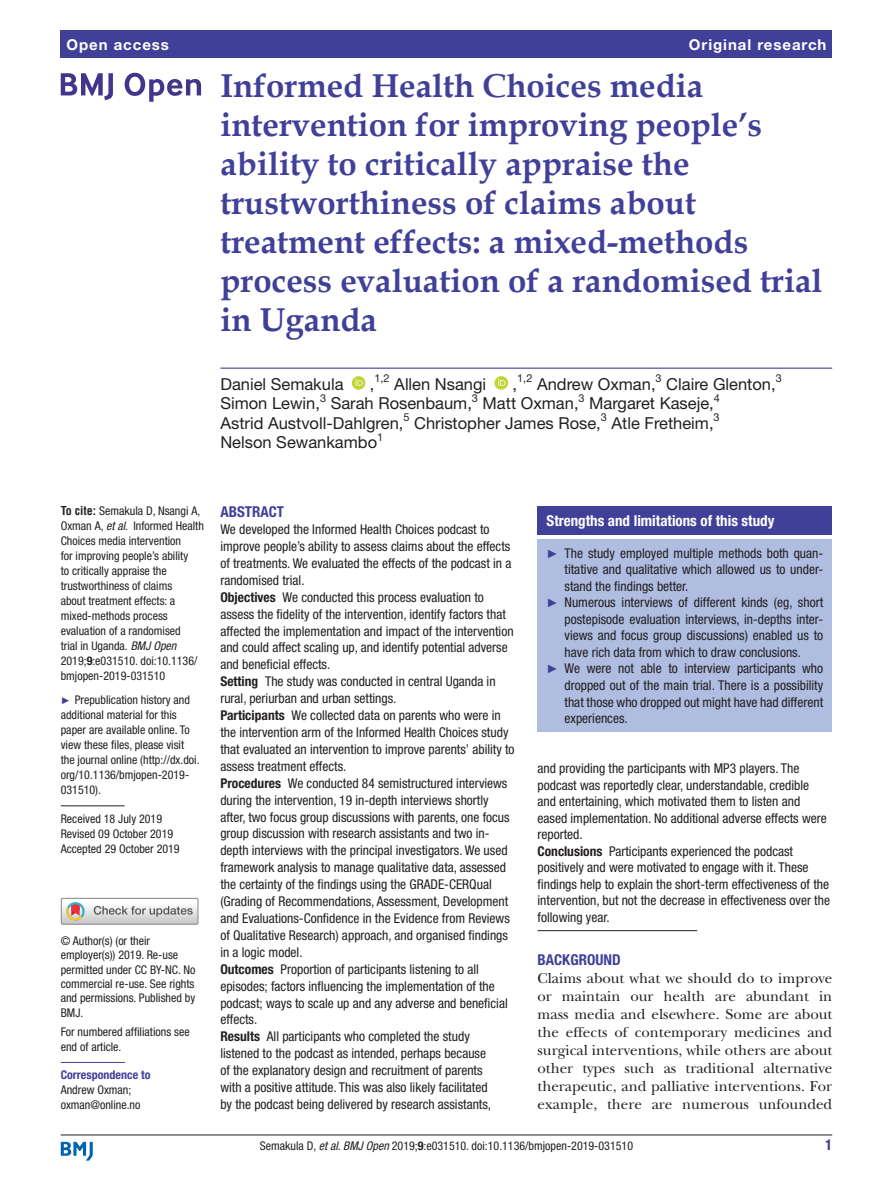
<style>
.page{position:relative;width:893px;height:1191px;background:#fff}
.page>*{position:absolute;margin:0;border:0;box-sizing:border-box;transform-origin:0 0}
.t1{font:700 33px/39px "Book Antiqua";color:#414099}
.t2{font:16.5px "Helvetica Neue LT Std";color:#231f20}
.t3{font:15px/18px "New Baskerville";color:#231f20;text-align:justify}
.t4{font:700 condensed 15px "Helvetica Neue LT Std";color:#fff}
.t5{font:700 15px "Helvetica Neue LT Std";letter-spacing:.065em;color:#fff}
.t6{font:700 condensed 15px "Helvetica Neue LT Std";color:#414099}
.t7{font:condensed 13.5px/17px "Helvetica Neue LT Std";color:#231f20}
.t8{font:condensed 12px/15px "Helvetica Neue LT Std";color:#231f20}
.t9{font:700 condensed 12px "Helvetica Neue LT Std";color:#414099}
.t10{font:10.95px "Helvetica Neue LT Std";color:#231f20}
.s1{font-family:"Helvetica LT Std";font-weight:700}
.s2{font-style:italic}
.s3{font-weight:700}
.s4{font-family:"Arial";font-stretch:normal;font-size:9.75px;color:#414099}
.s5{font-family:"Arial";font-stretch:normal;font-size:12px;color:#414099}
</style>
<div class="page">
<hr style="left:61px;top:1134px;width:771px;height:1px;background:#231f20">
<svg style="left:61px;top:1141px;width:32px;height:19px"></svg>
<div style="left:61px;top:31px;width:771px;height:27px;background:#414099"></div>
<hr style="left:220px;top:367px;width:612px;height:2px;background:#414099">
<svg style="left:352px;top:376px;width:13px;height:14px"></svg>
<svg style="left:494px;top:376px;width:14px;height:14px"></svg>
<hr style="left:61px;top:805px;width:64px;height:1px;background:#231f20">
<hr style="left:61px;top:1062px;width:64px;height:1px;background:#414099">
<svg style="left:61px;top:73px;width:52px;height:27px"></svg>
<svg style="left:125px;top:73px;width:76px;height:29px"></svg>
<div style="left:61px;top:897px;width:138px;height:27px;border:1px solid #969090"></div>
<svg style="left:61px;top:898px;width:137px;height:26px"></svg>
<hr style="left:538px;top:930px;width:159px;height:1px;background:#231f20">
<div style="left:538px;top:506px;width:294px;height:29px;background:#414099"></div>
<div style="left:538px;top:539px;width:294px;height:193px;background:#afbde1"></div>
<p class="t5" style="left:66px;top:35px;width:104px">Open access</p>
<p class="t5" style="left:689px;top:35px;width:139px">Original research</p>
<h1 class="t1" style="left:220px;top:66px;width:604px">Informed Health Choices media intervention for improving people’s ability to critically appraise the trustworthiness of claims about treatment effects: a mixed-methods process evaluation of a randomised trial in Uganda</h1>
<p class="t2" style="left:220px;top:374px;width:125px">Daniel Semakula</p>
<p class="t2" style="left:370px;top:374px;width:6px">,</p>
<p class="t10" style="left:374px;top:372px;width:17px">1,2</p>
<p class="t2" style="left:394px;top:374px;width:93px">Allen Nsangi</p>
<p class="t2" style="left:513px;top:374px;width:6px">,</p>
<p class="t10" style="left:517px;top:372px;width:17px">1,2</p>
<p class="t2" style="left:537px;top:374px;width:120px">Andrew Oxman,</p>
<p class="t10" style="left:656px;top:372px;width:8px">3</p>
<p class="t2" style="left:666px;top:374px;width:111px">Claire Glenton,</p>
<p class="t10" style="left:776px;top:372px;width:8px">3</p>
<p class="t2" style="left:220px;top:393px;width:101px">Simon Lewin,</p>
<p class="t10" style="left:320px;top:391px;width:8px">3</p>
<p class="t2" style="left:331px;top:393px;width:143px">Sarah Rosenbaum,</p>
<p class="t10" style="left:472px;top:391px;width:8px">3</p>
<p class="t2" style="left:483px;top:393px;width:97px">Matt Oxman,</p>
<p class="t10" style="left:579px;top:391px;width:8px">3</p>
<p class="t2" style="left:589px;top:393px;width:126px">Margaret Kaseje,</p>
<p class="t10" style="left:714px;top:391px;width:8px">4</p>
<p class="t2" style="left:220px;top:413px;width:185px">Astrid Austvoll-Dahlgren,</p>
<p class="t10" style="left:403px;top:411px;width:8px">5</p>
<p class="t2" style="left:414px;top:413px;width:188px">Christopher James Rose,</p>
<p class="t10" style="left:601px;top:411px;width:8px">3</p>
<p class="t2" style="left:611px;top:413px;width:104px">Atle Fretheim,</p>
<p class="t10" style="left:714px;top:411px;width:8px">3</p>
<p class="t2" style="left:220px;top:432px;width:158px">Nelson Sewankambo</p>
<p class="t10" style="left:377px;top:430px;width:8px">1</p>
<p class="t8" style="left:61px;top:503px;width:145px"><span class="s1">To cite:</span> Semakula D, Nsangi A,<br>Oxman A, <span class="s2">et al</span>. Informed Health<br>Choices media intervention<br>for improving people’s ability<br>to critically appraise the trustworthiness of claims<br>about treatment effects: a mixed-methods process evaluation of a randomised<br>trial in Uganda. <span class="s2">BMJ Open<br></span>2019;<span class="s3">9</span>:e031510. doi:10.1136/ bmjopen-2019-031510</p>
<p class="t8" style="left:61px;top:692px;width:140px"><span class="s4">►</span> Prepublication history and additional material for this paper are available online. To view these files, please visit the journal online (http://dx.doi. org/10.1136/bmjopen-2019-<br>031510).</p>
<p class="t8" style="left:61px;top:811px;width:120px">Received 18 July 2019<br>Revised 09 October 2019<br>Accepted 29 October 2019</p>
<p class="t8" style="left:61px;top:933px;width:136px;line-height:14.4px">© Author(s) (or their employer(s)) 2019. Re-use permitted under CC BY-NC. No commercial re-use. See rights and permissions. Published by<br>BMJ.</p>
<p class="t8" style="left:61px;top:1024px;width:130px">For numbered affiliations see end of article.</p>
<p class="t9" style="left:61px;top:1067px;width:91px">Correspondence to</p>
<p class="t8" style="left:61px;top:1082px;width:81px">Andrew Oxman; oxman@online.no</p>
<p class="t6" style="left:220px;top:503px;width:65px">Abstract</p>
<p class="t7" style="left:220px;top:521px;width:296px">We developed the Informed Health Choices podcast to improve people’s ability to assess claims about the effects of treatments. We evaluated the effects of the podcast in a randomised trial.<br><span class="s3">Objectives</span> We conducted this process evaluation to assess the fidelity of the intervention, identify factors that affected the implementation and impact of the intervention and could affect scaling up, and identify potential adverse and beneficial effects.<br><span class="s3">Setting</span> The study was conducted in central Uganda in rural, periurban and urban settings.<br><span class="s3">Participants</span> We collected data on parents who were in the intervention arm of the Informed Health Choices study that evaluated an intervention to improve parents’ ability to assess treatment effects.<br><span class="s3">Procedures</span> We conducted 84 semistructured interviews during the intervention, 19 in-depth interviews shortly after, two focus group discussions with parents, one focus group discussion with research assistants and two in&shy;depth interviews with the principal investigators. We used framework analysis to manage qualitative data, assessed the certainty of the findings using the GRADE-CERQual (Grading of Recommendations, Assessment, Development and Evaluations-Confidence in the Evidence from Reviews of Qualitative Research) approach, and organised findings in a logic model.<br><span class="s3">Outcomes</span> Proportion of participants listening to all episodes; factors influencing the implementation of the podcast; ways to scale up and any adverse and beneficial effects.<br><span class="s3">Results</span> All participants who completed the study<br>listened to the podcast as intended, perhaps because<br>of the explanatory design and recruitment of parents<br>with a positive attitude. This was also likely facilitated<br>by the podcast being delivered by research assistants,</p>
<p class="t4" style="left:547px;top:512px;width:229px">Strengths and limitations of this study</p>
<p class="t7" style="left:547px;top:544px;width:278px"><span class="s5">►</span> The study employed multiple methods both quan-</p>
<p class="t7" style="left:565px;top:561px;width:260px">titative and qualitative which allowed us to under-</p>
<p class="t7" style="left:565px;top:577px;width:125px">stand the findings better.</p>
<p class="t7" style="left:547px;top:594px;width:278px"><span class="s5">►</span> Numerous interviews of different kinds (eg, short</p>
<p class="t7" style="left:565px;top:610px;width:260px">postepisode evaluation interviews, in-depths inter-</p>
<p class="t7" style="left:565px;top:627px;width:260px">views and focus group discussions) enabled us to</p>
<p class="t7" style="left:565px;top:643px;width:238px">have rich data from which to draw conclusions.</p>
<p class="t7" style="left:547px;top:660px;width:278px"><span class="s5">►</span> We were not able to interview participants who</p>
<p class="t7" style="left:565px;top:676px;width:260px">dropped out of the main trial. There is a possibility</p>
<p class="t7" style="left:565px;top:693px;width:260px">that those who dropped out might have had different</p>
<p class="t7" style="left:565px;top:709px;width:65px">experiences.</p>
<p class="t7" style="left:538px;top:760px;width:294px;line-height:16.5px">and providing the participants with MP3 players. The podcast was reportedly clear, understandable, credible and entertaining, which motivated them to listen and eased implementation. No additional adverse effects were reported.<br><span class="s3">Conclusions</span> Participants experienced the podcast positively and were motivated to engage with it. These findings help to explain the short-term effectiveness of the intervention, but not the decrease in effectiveness over the following year.</p>
<p class="t6" style="left:538px;top:951px;width:85px">Background</p>
<p class="t3" style="left:538px;top:969px;width:296px">Claims about what we should do to improve or maintain our health are abundant in mass media and elsewhere. Some are about the effects of contemporary medicines and surgical interventions, while others are about other types such as traditional alternative therapeutic, and palliative interventions. For example, there are numerous unfounded</p>
<p class="t8" style="left:260px;top:1137px;width:375px">Semakula D, <span class="s2">et al</span>. <span class="s2">BMJ Open</span> 2019;<span class="s3">9</span>:e031510. doi:10.1136/bmjopen-2019-031510</p>
<p class="t6" style="left:825px;top:1135px;width:9px">1</p>
</div>
